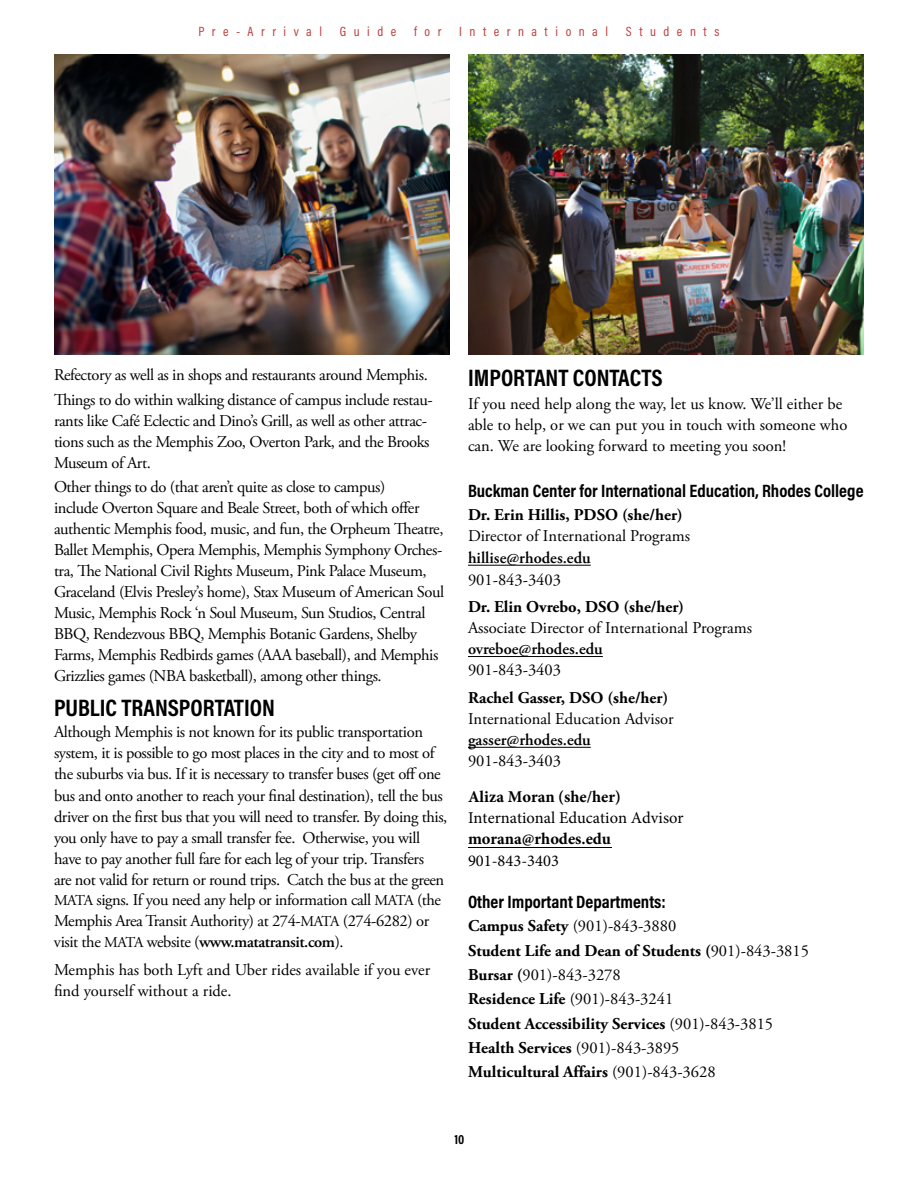
<style>
.page{position:relative;width:918px;height:1188px;background:#fff}
.page>*{position:absolute;margin:0;border:0;box-sizing:border-box;transform-origin:0 0}
.t1{font:700 24px "Acumin Pro Cond";color:#000}
.t2{font:700 18px "Acumin Pro Cond";color:#000}
.t3{font:16.5px/21px "Adobe Garamond Pro";letter-spacing:-.025em;color:#000}
.t4{font:16.5px/21px "Adobe Garamond Pro";color:#000}
.t5{font:700 16.5px/24.3px "Adobe Garamond Pro";color:#000}
.t6{font:600 16.5px "Adobe Garamond Pro";color:#000}
.t7{font:16.5px "Minion Pro";color:#000}
.t8{font:700 16.5px "Minion Pro";color:#000}
.t9{font:13.5px "Acumin Pro Cond";letter-spacing:.56em;color:#c03d3c}
.t10{font:700 13.5px "Acumin Pro Cond";color:#000}
.s1{font-size:15px}
.s2{font-weight:600}
.s3{font-weight:400}
</style>
<div class="page">
<hr style="left:468px;top:847px;width:143px;height:1px;background:#000">
<hr style="left:468px;top:747px;width:123px;height:1px;background:#000">
<hr style="left:468px;top:656px;width:135px;height:1px;background:#000">
<hr style="left:468px;top:565px;width:123px;height:1px;background:#000">
<img style="left:468px;top:54px;width:396px;height:301px">
<img style="left:54px;top:54px;width:396px;height:301px">
<p class="t9" style="left:198px;top:22px;width:125px">Pre-Arrival</p>
<p class="t9" style="left:340px;top:22px;width:58px">Guide</p>
<p class="t9" style="left:414px;top:22px;width:29px">for</p>
<p class="t9" style="left:459px;top:22px;width:150px">International</p>
<p class="t9" style="left:626px;top:22px;width:95px">Students</p>
<p class="t3" style="left:54px;top:363px;width:380px;line-height:24.3px">Refectory as well as in shops and restaurants around Memphis.<br>Things to do within walking distance of campus include restau-</p>
<p class="t3" style="left:54px;top:410px;width:377px">rants like Café Eclectic and Dino’s Grill, as well as other attrac&shy;tions such as the Memphis Zoo, Overton Park, and the Brooks<br>Museum of Art.</p>
<p class="t3" style="left:54px;top:477px;width:392px">Other things to do (that aren’t quite as close to campus)<br>include Overton Square and Beale Street, both of which offer authentic Memphis food, music, and fun, the Orpheum Theatre, Ballet Memphis, Opera Memphis, Memphis Symphony Orches&shy;tra, The National Civil Rights Museum, Pink Palace Museum, Graceland (Elvis Presley’s home), Stax Museum of American Soul Music, Memphis Rock ‘n Soul Museum, Sun Studios, Central BBQ, Rendezvous BBQ, Memphis Botanic Gardens, Shelby Farms, Memphis Redbirds games (AAA baseball), and Memphis Grizzlies games (NBA basketball), among other things.</p>
<h1 class="t1" style="left:54px;top:692px;width:223px">PUBLIC TRANSPORTATION</h1>
<p class="t3" style="left:54px;top:722px;width:395px">Although Memphis is not known for its public transportation system, it is possible to go most places in the city and to most of the suburbs via bus. If it is necessary to transfer buses (get off one bus and onto another to reach your final destination), tell the bus driver on the first bus that you will need to transfer. By doing this, you only have to pay a small transfer fee. Otherwise, you will have to pay another full fare for each leg of your trip. Transfers<br>are not valid for return or round trips. Catch the bus at the green <span class="s1">MATA</span> signs. If you need any help or information call <span class="s1">MATA</span> (the Memphis Area Transit Authority) at 274-<span class="s1">MATA</span> (274-6282) or visit the <span class="s1">MATA</span> website (<span class="s2">www.matatransit.com</span>).</p>
<p class="t4" style="left:54px;top:960px;width:378px">Memphis has both Lyft and Uber rides available if you ever find yourself without a ride.</p>
<h1 class="t1" style="left:468px;top:362px;width:196px">IMPORTANT CONTACTS</h1>
<p class="t4" style="left:468px;top:394px;width:381px">If you need help along the way, let us know. We’ll either be able to help, or we can put you in touch with someone who can. We are looking forward to meeting you soon!</p>
<p class="t2" style="left:468px;top:479px;width:397px">Buckman Center for International Education, Rhodes College</p>
<p class="t5" style="left:468px;top:503px;width:216px">Dr. Erin Hillis, PDSO (she/her)</p>
<p class="t4" style="left:468px;top:526px;width:224px">Director of International Programs</p>
<p class="t6" style="left:468px;top:548px;width:124px">hillise@rhodes.edu</p>
<p class="t4" style="left:468px;top:569px;width:95px">901-843-3403</p>
<p class="t5" style="left:468px;top:595px;width:218px">Dr. Elin Ovrebo, DSO (she/her)</p>
<p class="t4" style="left:468px;top:618px;width:286px">Associate Director of International Programs</p>
<p class="t6" style="left:468px;top:639px;width:136px">ovreboe@rhodes.edu</p>
<p class="t4" style="left:468px;top:660px;width:95px">901-843-3403</p>
<p class="t5" style="left:468px;top:686px;width:202px">Rachel Gasser, DSO (she/her)</p>
<p class="t4" style="left:468px;top:709px;width:207px">International Education Advisor</p>
<p class="t6" style="left:468px;top:730px;width:124px">gasser@rhodes.edu</p>
<p class="t4" style="left:468px;top:751px;width:95px">901-843-3403</p>
<p class="t8" style="left:468px;top:785px;width:154px">Aliza Moran (she/her)</p>
<p class="t7" style="left:468px;top:807px;width:217px">International Education Advisor</p>
<p class="t8" style="left:468px;top:827px;width:145px">morana@rhodes.edu</p>
<p class="t7" style="left:468px;top:849px;width:92px">901-843-3403</p>
<p class="t2" style="left:468px;top:889px;width:199px">Other Important Departments:</p>
<p class="t5" style="left:468px;top:914px;width:343px">Campus Safety <span class="s3">(901)-843-3880<br></span>Student Life and Dean of Students (<span class="s3">901)-843-3815<br></span>Bursar (<span class="s3">901)-843-3278<br></span>Residence Life <span class="s3">(901)-843-3241<br></span>Student Accessibility Services <span class="s3">(901)-843-3815<br></span>Health Services <span class="s3">(901)-843-3895<br></span>Multicultural Affairs <span class="s3">(901)-843-3628</span></p>
<p class="t10" style="left:455px;top:1130px;width:11px">10</p>
</div>
